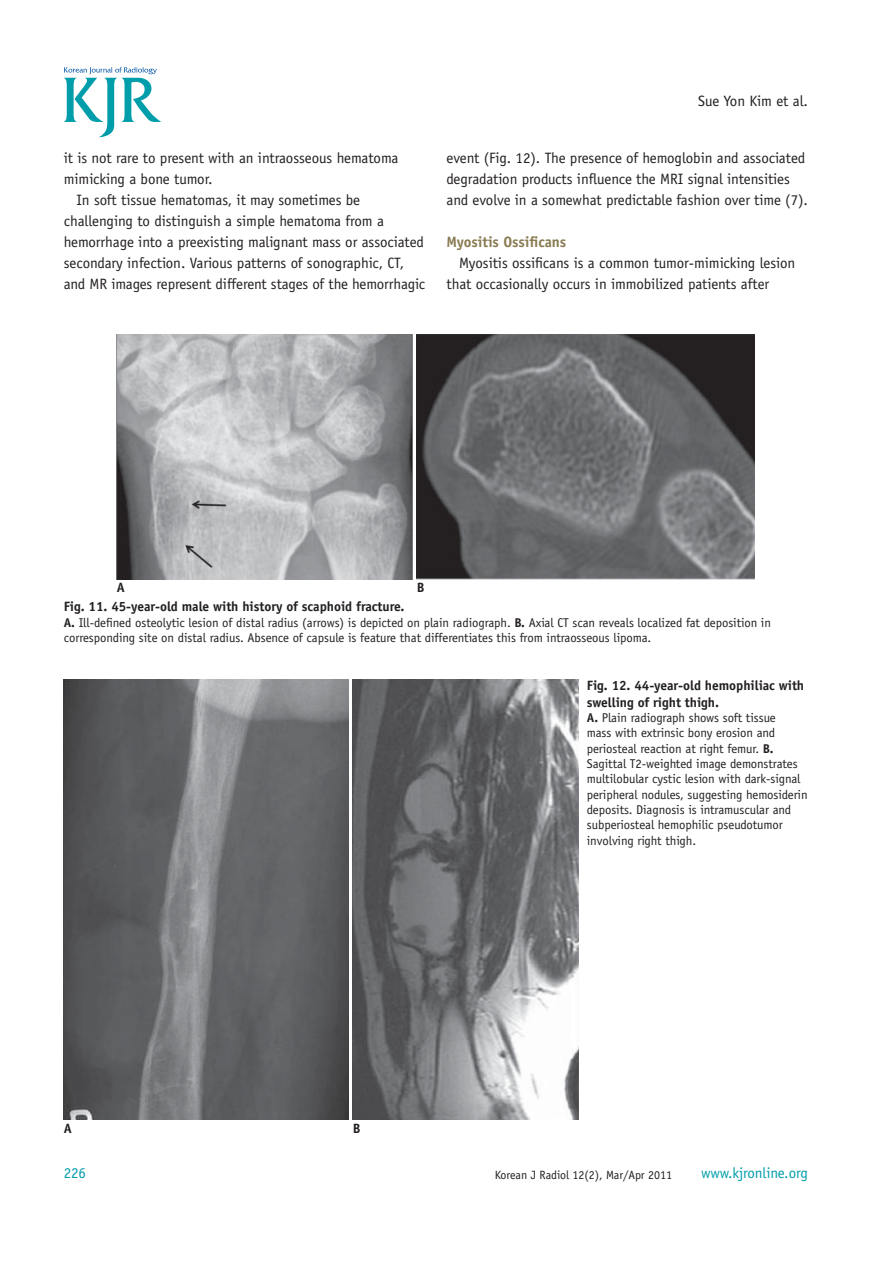
<style>
.page{position:relative;width:893px;height:1263px;background:#fff}
.page>*{position:absolute;margin:0;border:0;box-sizing:border-box;transform-origin:0 0}
.t1{font:15px/21px "Officina Sans Std";letter-spacing:-.005em;color:#231f20}
.t2{font:15px "Officina Sans Std";letter-spacing:-.005em;color:#009daa}
.t3{font:700 15px "Officina Sans Std";letter-spacing:-.005em;color:#897a51}
.t4{font:700 13.5px/16.2px "Officina Sans Std";letter-spacing:-.005em;color:#231f20}
.t5{font:12.75px/15.3px "Officina Sans Std";letter-spacing:-.005em;color:#231f20}
.t6{font:12px "Officina Sans Std";letter-spacing:-.005em;color:#231f20}
.s1{font-weight:700}
</style>
<div class="page">
<svg style="left:64px;top:67px;width:97px;height:70px"></svg>
<img style="left:117px;top:334px;width:295px;height:245px">
<img style="left:417px;top:334px;width:338px;height:245px">
<img style="left:64px;top:679px;width:285px;height:441px">
<img style="left:353px;top:679px;width:225px;height:441px">
<p class="t1" style="left:64px;top:149px;width:336px">it is not rare to present with an intraosseous hematoma</p>
<p class="t1" style="left:64px;top:170px;width:150px">mimicking a bone tumor.</p>
<p class="t1" style="left:76px;top:191px;width:285px">In soft tissue hematomas, it may sometimes be</p>
<p class="t1" style="left:64px;top:212px;width:322px">challenging to distinguish a simple hematoma from a</p>
<p class="t1" style="left:64px;top:233px;width:362px">hemorrhage into a preexisting malignant mass or associated</p>
<p class="t1" style="left:64px;top:254px;width:342px">secondary infection. Various patterns of sonographic, CT,</p>
<p class="t1" style="left:64px;top:275px;width:363px">and MR images represent different stages of the hemorrhagic</p>
<p class="t1" style="left:698px;top:91px;width:111px">Sue Yon Kim et al.</p>
<p class="t1" style="left:446px;top:149px;width:363px">event (Fig. 12). The presence of hemoglobin and associated degradation products influence the MRI signal intensities and evolve in a somewhat predictable fashion over time (7).</p>
<p class="t3" style="left:446px;top:237px;width:121px">Myositis Ossificans</p>
<p class="t1" style="left:446px;top:254px;width:350px;text-indent:13px">Myositis ossificans is a common tumor-mimicking lesion that occasionally occurs in immobilized patients after</p>
<p class="t4" style="left:117px;top:581px;width:10px">A</p>
<p class="t4" style="left:417px;top:581px;width:9px">B</p>
<p class="t4" style="left:64px;top:600px;width:342px">Fig. 11. 45-year-old male with history of scaphoid fracture.</p>
<p class="t5" style="left:64px;top:616px;width:709px"><span class="s1">A.</span> Ill-defined osteolytic lesion of distal radius (arrows) is depicted on plain radiograph. <span class="s1">B.</span> Axial CT scan reveals localized fat deposition in corresponding site on distal radius. Absence of capsule is feature that differentiates this from intraosseous lipoma.</p>
<p class="t4" style="left:64px;top:1121px;width:10px">A</p>
<p class="t4" style="left:353px;top:1121px;width:9px">B</p>
<p class="t4" style="left:587px;top:679px;width:219px">Fig. 12. 44-year-old hemophiliac with swelling of right thigh.</p>
<p class="t5" style="left:587px;top:711px;width:222px"><span class="s1">A.</span> Plain radiograph shows soft tissue<br>mass with extrinsic bony erosion and periosteal reaction at right femur. <span class="s1">B.<br></span>Sagittal T2-weighted image demonstrates multilobular cystic lesion with dark-signal peripheral nodules, suggesting hemosiderin deposits. Diagnosis is intramuscular and subperiosteal hemophilic pseudotumor involving right thigh.</p>
<p class="t2" style="left:64px;top:1167px;width:24px">226</p>
<p class="t6" style="left:495px;top:1170px;width:179px">Korean J Radiol 12(2), Mar/Apr 2011</p>
<p class="t2" style="left:701px;top:1167px;width:108px">www.kjronline.org</p>
</div>
